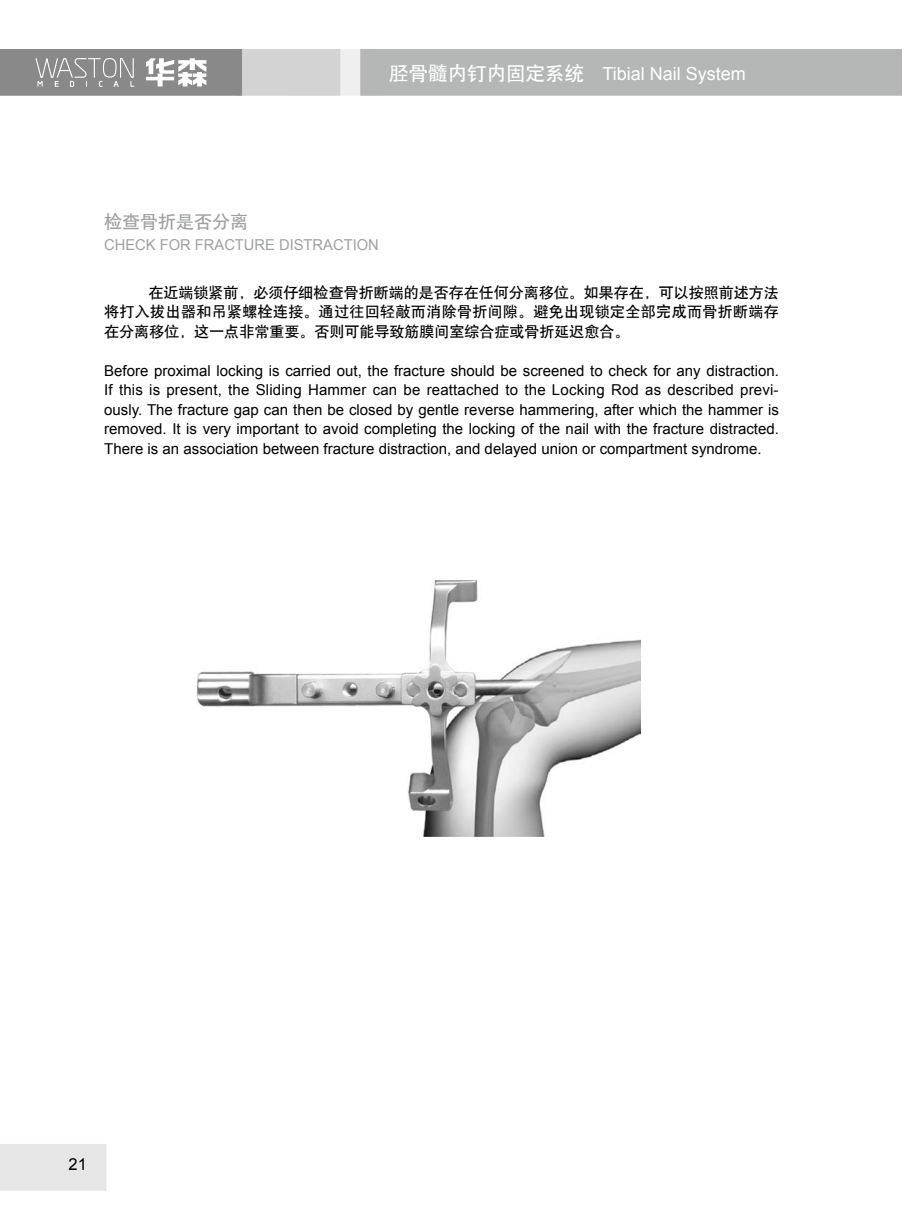
<style>
.page{position:relative;width:902px;height:1229px;background:#fff}
.page>*{position:absolute;margin:0;border:0;box-sizing:border-box;transform-origin:0 0}
.t1{font:18px "Arial";color:#fff}
.t2{font:18px "H Yb 1 gj";color:#9fa0a0}
.t3{font:16.5px "Arial";color:#000}
.t4{font:15px/19.5px "Arial";color:#000;text-align:justify}
.t5{font:15px/19.5px "H Yb 1 gj";color:#000;text-align:justify}
.t6{font:15px "Arial";color:#9fa0a0}
.s1{font-family:"H Yb 1 gj";font-size:19.5px}
</style>
<div class="page">
<div style="left:294px;top:50px;width:86px;height:45px;background:#efefef"></div>
<div style="left:293px;top:49px;width:87px;height:47px;border:2px solid #efefef"></div>
<div style="left:361px;top:50px;width:540px;height:45px;background:#b5b6b6"></div>
<div style="left:360px;top:49px;width:541px;height:47px;border:2px solid #b5b6b6"></div>
<div style="left:237px;top:50px;width:102px;height:45px;background:#d3d3d4"></div>
<div style="left:236px;top:49px;width:104px;height:47px;border:2px solid #d3d3d4"></div>
<div style="left:1px;top:50px;width:240px;height:45px;background:#898989"></div>
<div style="left:0;top:49px;width:242px;height:47px;border:2px solid #898989"></div>
<div style="left:1px;top:1145px;width:104px;height:45px;background:#e6e6e6"></div>
<div style="left:0;top:1144px;width:106px;height:47px;border:2px solid #e6e6e6"></div>
<svg style="left:901px;top:49px;width:1px;height:47px"></svg>
<svg style="left:146px;top:58px;width:60px;height:28px"></svg>
<svg style="left:35px;top:58px;width:99px;height:29px"></svg>
<img style="left:196px;top:581px;width:444px;height:256px">
<p class="t1" style="left:389px;top:62px;width:358px"><span class="s1">胫骨髓内钉内固定系统</span> Tibial Nail System</p>
<p class="t2" style="left:104px;top:213px;width:145px">检查骨折是否分离</p>
<p class="t6" style="left:104px;top:235px;width:276px">CHECK FOR FRACTURE DISTRACTION</p>
<p class="t5" style="left:104px;top:282px;width:676px;text-indent:44px">在近端锁紧前，必须仔细检查骨折断端的是否存在任何分离移位。如果存在，可以按照前述方法将打入拔出器和吊紧螺栓连接。通过往回轻敲而消除骨折间隙。避免出现锁定全部完成而骨折断端存在分离移位，这一点非常重要。否则可能导致筋膜间室综合症或骨折延迟愈合。</p>
<p class="t4" style="left:104px;top:361px;width:676px">Before proximal locking is carried out, the fracture should be screened to check for any distraction.<br>If this is present, the Sliding Hammer can be reattached to the Locking Rod as described previ&shy;ously. The fracture gap can then be closed by gentle reverse hammering, after which the hammer is removed. It is very important to avoid completing the locking of the nail with the fracture distracted.<br>There is an association between fracture distraction, and delayed union or compartment syndrome.</p>
<p class="t3" style="left:68px;top:1153px;width:20px">21</p>
</div>
